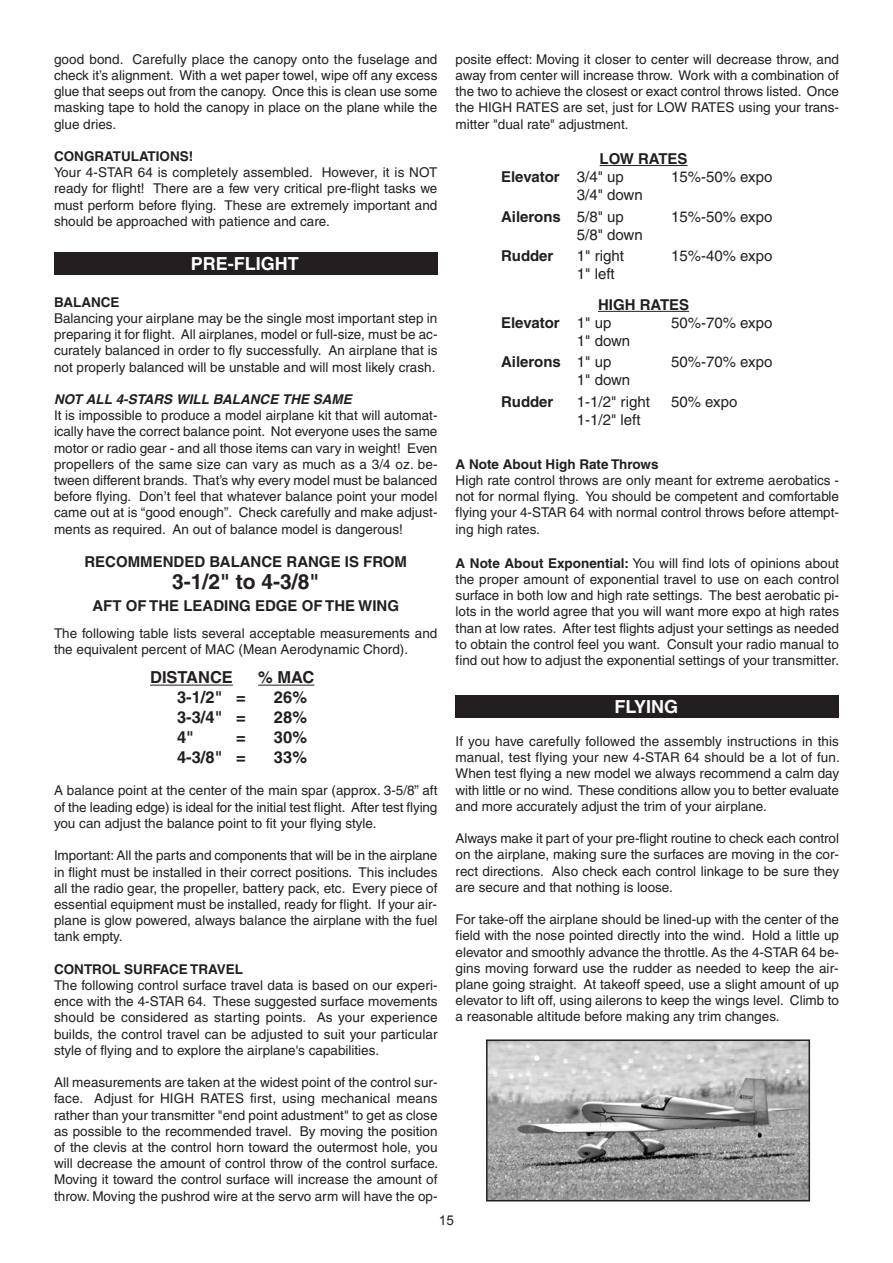
<style>
.page{position:relative;width:893px;height:1263px;background:#fff}
.page>*{position:absolute;margin:0;border:0;box-sizing:border-box;transform-origin:0 0}
.t1{font:700 21px "Helvetica";color:#231f20}
.t2{font:700 18px "Helvetica";color:#fff}
.t3{font:700 16.5px "Helvetica";color:#231f20}
.t4{font:15px/21.6px "Helvetica";color:#231f20}
.t5{font:700 15px/18px "Helvetica";color:#231f20}
.t6{font:13.5px/16.2px "Helvetica";color:#231f20;text-align:justify}
.t7{font:700 13.5px "Helvetica";color:#231f20}
.t8{font:italic 700 13.5px "Helvetica";color:#231f20}
.t9{font:13.5px "Arial";color:#231f20}
.s1{font-weight:400}
.s2{font-weight:700}
</style>
<div class="page">
<hr style="left:150px;top:685px;width:83px;height:1px;background:#231f20">
<hr style="left:258px;top:685px;width:56px;height:1px;background:#231f20">
<div style="left:455px;top:695px;width:384px;height:23px;background:#231f20"></div>
<div style="left:54px;top:252px;width:383px;height:23px;background:#231f20"></div>
<hr style="left:600px;top:165px;width:87px;height:1px;background:#231f20">
<hr style="left:598px;top:311px;width:91px;height:1px;background:#231f20">
<img style="left:489px;top:1042px;width:318px;height:156px">
<div style="left:486px;top:1039px;width:324px;height:162px;border:2px solid #231f20"></div>
<p class="t6" style="left:54px;top:52px;width:385px">good bond. Carefully place the canopy onto the fuselage and check it’s alignment. With a wet paper towel, wipe off any excess glue that seeps out from the canopy. Once this is clean use some masking tape to hold the canopy in place on the plane while the glue dries.</p>
<p class="t7" style="left:54px;top:151px;width:141px">CONGRATULATIONS!</p>
<p class="t6" style="left:54px;top:166px;width:385px">Your 4-STAR 64 is completely assembled. However, it is NOT ready for flight! There are a few very critical pre-flight tasks we must perform before flying. These are extremely important and should be approached with patience and care.</p>
<h2 class="t2" style="left:191px;top:257px;width:110px">PRE-FLIGHT</h2>
<p class="t7" style="left:54px;top:297px;width:67px">BALANCE</p>
<p class="t6" style="left:54px;top:311px;width:385px">Balancing your airplane may be the single most important step in preparing it for flight. All airplanes, model or full-size, must be ac&shy;curately balanced in order to fly successfully. An airplane that is not properly balanced will be unstable and will most likely crash.</p>
<p class="t8" style="left:54px;top:394px;width:299px">NOT ALL 4-STARS WILL BALANCE THE SAME</p>
<p class="t6" style="left:54px;top:409px;width:385px">It is impossible to produce a model airplane kit that will automat&shy;ically have the correct balance point. Not everyone uses the same motor or radio gear - and all those items can vary in weight! Even propellers of the same size can vary as much as a 3/4 oz. be&shy;tween different brands. That’s why every model must be balanced before flying. Don’t feel that whatever balance point your model came out at is “good enough”. Check carefully and make adjust&shy;ments as required. An out of balance model is dangerous!</p>
<p class="t5" style="left:84px;top:554px;width:324px">RECOMMENDED BALANCE RANGE IS FROM</p>
<h1 class="t1" style="left:172px;top:574px;width:149px">3-1/2" to 4-3/8"</h1>
<p class="t5" style="left:92px;top:598px;width:308px">AFT OF THE LEADING EDGE OF THE WING</p>
<p class="t6" style="left:54px;top:626px;width:385px">The following table lists several acceptable measurements and the equivalent percent of MAC (Mean Aerodynamic Chord).</p>
<p class="t3" style="left:150px;top:671px;width:84px">DISTANCE</p>
<p class="t3" style="left:258px;top:671px;width:58px">% MAC</p>
<p class="t3" style="left:177px;top:691px;width:70px">3-1/2" =</p>
<p class="t3" style="left:274px;top:691px;width:35px">26%</p>
<p class="t3" style="left:177px;top:711px;width:70px">3-3/4" =</p>
<p class="t3" style="left:274px;top:711px;width:35px">28%</p>
<p class="t3" style="left:177px;top:731px;width:18px">4"</p>
<p class="t3" style="left:236px;top:731px;width:11px">=</p>
<p class="t3" style="left:274px;top:731px;width:35px">30%</p>
<p class="t3" style="left:177px;top:751px;width:70px">4-3/8" =</p>
<p class="t3" style="left:274px;top:751px;width:35px">33%</p>
<p class="t6" style="left:54px;top:784px;width:385px">A balance point at the center of the main spar (approx. 3-5/8” aft of the leading edge) is ideal for the initial test flight. After test flying you can adjust the balance point to fit your flying style.</p>
<p class="t6" style="left:54px;top:849px;width:385px">Important: All the parts and components that will be in the airplane in flight must be installed in their correct positions. This includes all the radio gear, the propeller, battery pack, etc. Every piece of essential equipment must be installed, ready for flight. If your air&shy;plane is glow powered, always balance the airplane with the fuel tank empty.</p>
<p class="t7" style="left:54px;top:964px;width:191px">CONTROL SURFACE TRAVEL</p>
<p class="t6" style="left:54px;top:978px;width:385px">The following control surface travel data is based on our experi&shy;ence with the 4-STAR 64. These suggested surface movements should be considered as starting points. As your experience builds, the control travel can be adjusted to suit your particular style of flying and to explore the airplane's capabilities.</p>
<p class="t6" style="left:54px;top:1075px;width:386px">All measurements are taken at the widest point of the control sur&shy;face. Adjust for HIGH RATES first, using mechanical means rather than your transmitter "end point adustment" to get as close as possible to the recommended travel. By moving the position of the clevis at the control horn toward the outermost hole, you will decrease the amount of control throw of the control surface.<br>Moving it toward the control surface will increase the amount of throw. Moving the pushrod wire at the servo arm will have the op-</p>
<p class="t6" style="left:456px;top:52px;width:385px">posite effect: Moving it closer to center will decrease throw, and away from center will increase throw. Work with a combination of the two to achieve the closest or exact control throws listed. Once the HIGH RATES are set, just for LOW RATES using your trans&shy;mitter "dual rate" adjustment.</p>
<p class="t5" style="left:501px;top:151px;width:188px;text-indent:99px">LOW RATES<br>Elevator <span class="s1">3/4" up</span></p>
<p class="t4" style="left:671px;top:167px;width:103px">15%-50% expo</p>
<p class="t4" style="left:501px;top:185px;width:143px;text-indent:76px">3/4" down<br><span class="s2">Ailerons</span> 5/8" up</p>
<p class="t4" style="left:577px;top:225px;width:67px">5/8" down</p>
<p class="t4" style="left:671px;top:207px;width:103px">15%-50% expo</p>
<p class="t5" style="left:501px;top:248px;width:54px">Rudder</p>
<p class="t4" style="left:577px;top:246px;width:49px">1" right</p>
<p class="t4" style="left:671px;top:246px;width:103px">15%-40% expo</p>
<p class="t4" style="left:577px;top:264px;width:39px">1" left</p>
<p class="t5" style="left:501px;top:297px;width:190px;text-indent:97px">HIGH RATES<br>Elevator <span class="s1">1" up</span></p>
<p class="t4" style="left:671px;top:313px;width:103px">50%-70% expo</p>
<p class="t4" style="left:501px;top:331px;width:131px;text-indent:76px">1" down<br><span class="s2">Ailerons</span> 1" up</p>
<p class="t4" style="left:577px;top:371px;width:55px">1" down</p>
<p class="t4" style="left:671px;top:353px;width:103px">50%-70% expo</p>
<p class="t5" style="left:501px;top:394px;width:54px">Rudder</p>
<p class="t4" style="left:577px;top:392px;width:75px">1-1/2" right</p>
<p class="t4" style="left:671px;top:392px;width:68px">50% expo</p>
<p class="t4" style="left:577px;top:410px;width:65px">1-1/2" left</p>
<p class="t7" style="left:456px;top:459px;width:204px">A Note About High Rate Throws</p>
<p class="t6" style="left:456px;top:473px;width:385px">High rate control throws are only meant for extreme aerobatics - not for normal flying. You should be competent and comfortable flying your 4-STAR 64 with normal control throws before attempt&shy;ing high rates.</p>
<p class="t6" style="left:456px;top:556px;width:385px"><span class="s2">A Note About Exponential:</span> You will find lots of opinions about the proper amount of exponential travel to use on each control surface in both low and high rate settings. The best aerobatic pi&shy;lots in the world agree that you will want more expo at high rates than at low rates. After test flights adjust your settings as needed to obtain the control feel you want. Consult your radio manual to find out how to adjust the exponential settings of your transmitter.</p>
<h2 class="t2" style="left:614px;top:700px;width:65px">FLYING</h2>
<p class="t6" style="left:456px;top:734px;width:386px">If you have carefully followed the assembly instructions in this manual, test flying your new 4-STAR 64 should be a lot of fun.<br>When test flying a new model we always recommend a calm day with little or no wind. These conditions allow you to better evaluate and more accurately adjust the trim of your airplane.</p>
<p class="t6" style="left:456px;top:832px;width:385px">Always make it part of your pre-flight routine to check each control on the airplane, making sure the surfaces are moving in the cor&shy;rect directions. Also check each control linkage to be sure they are secure and that nothing is loose.</p>
<p class="t6" style="left:456px;top:913px;width:385px">For take-off the airplane should be lined-up with the center of the field with the nose pointed directly into the wind. Hold a little up elevator and smoothly advance the throttle. As the 4-STAR 64 be&shy;gins moving forward use the rudder as needed to keep the air&shy;plane going straight. At takeoff speed, use a slight amount of up elevator to lift off, using ailerons to keep the wings level. Climb to a reasonable altitude before making any trim changes.</p>
<p class="t9" style="left:439px;top:1213px;width:17px">15</p>
</div>
